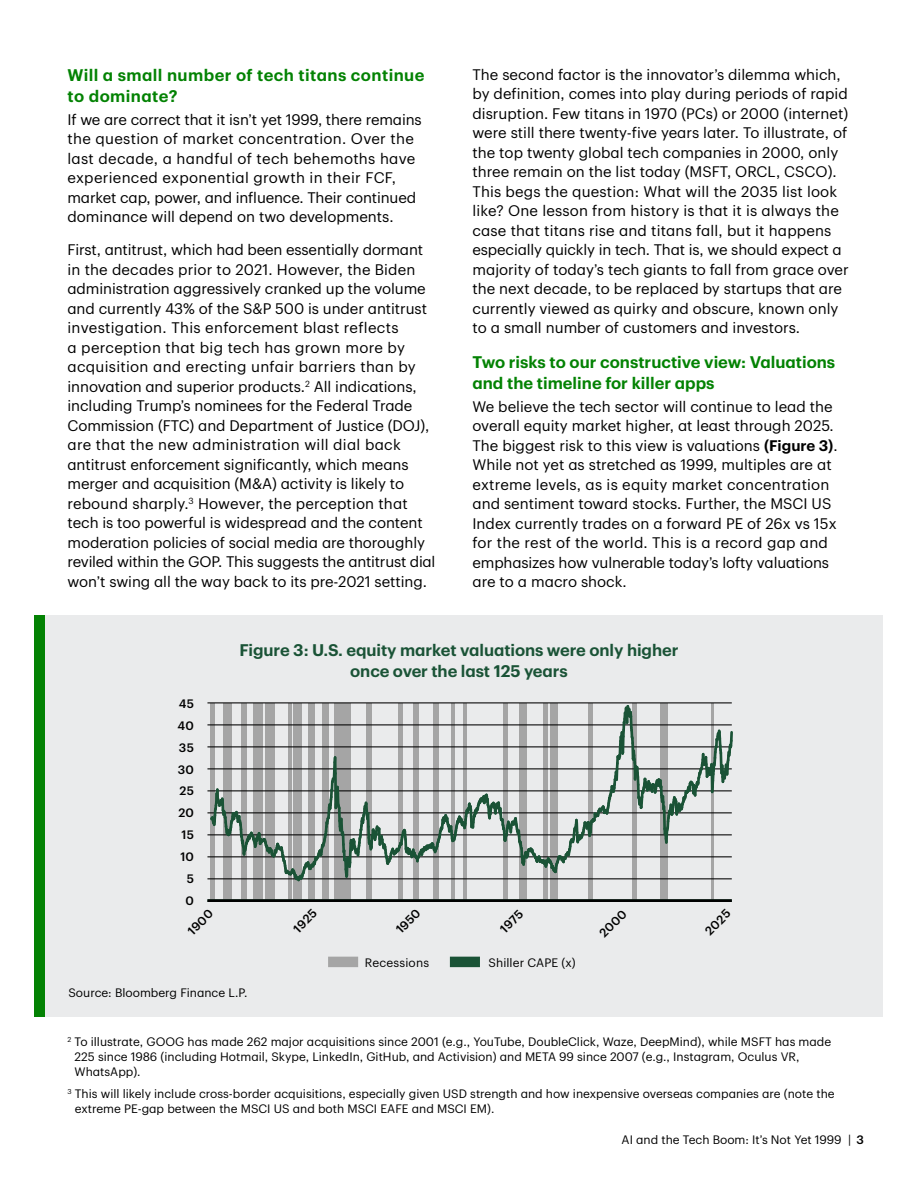
<style>
.page{position:relative;width:918px;height:1188px;background:#fff}
.page>*{position:absolute;margin:0;border:0;box-sizing:border-box;transform-origin:0 0}
.t1{font:600 16.5px/21px "TD Graphik";letter-spacing:-.005em;color:#1a5336;text-align:center}
.t2{font:600 16.5px "TD Graphik";color:#038203}
.t3{font:600 16.5px "TD Graphik";letter-spacing:.025em;color:#038203}
.t4{font:15px/19.5px "TD Graphik";color:#000}
.t5{font:15px/19.5px "TD Graphik";letter-spacing:.02em;color:#000}
.t6{font:12px/15px "TD Graphik";color:#000}
.t7{font:500 12px/21.9px "TD Graphik";letter-spacing:.02em;color:#000;text-align:right}
.s1{font-weight:600}
.s2{font-weight:500}
</style>
<div class="page">
<div style="left:34px;top:615px;width:848px;height:402px;background:#eaebec"></div>
<div style="left:333px;top:957px;width:20px;height:10px;background:#a5a5a5"></div>
<div style="left:455px;top:957px;width:20px;height:10px;background:#1a5336"></div>
<hr style="left:210px;top:703px;width:4px;height:198px;background:#a5a5a5">
<div style="left:223px;top:703px;width:8px;height:198px;background:#a5a5a5"></div>
<div style="left:242px;top:703px;width:5px;height:198px;background:#a5a5a5"></div>
<div style="left:254px;top:703px;width:9px;height:198px;background:#a5a5a5"></div>
<div style="left:265px;top:703px;width:10px;height:198px;background:#a5a5a5"></div>
<hr style="left:288px;top:703px;width:4px;height:198px;background:#a5a5a5">
<div style="left:294px;top:703px;width:8px;height:198px;background:#a5a5a5"></div>
<div style="left:308px;top:703px;width:7px;height:198px;background:#a5a5a5"></div>
<div style="left:322px;top:703px;width:7px;height:198px;background:#a5a5a5"></div>
<div style="left:334px;top:703px;width:16px;height:198px;background:#a5a5a5"></div>
<div style="left:366px;top:703px;width:6px;height:198px;background:#a5a5a5"></div>
<div style="left:398px;top:703px;width:5px;height:198px;background:#a5a5a5"></div>
<div style="left:414px;top:703px;width:5px;height:198px;background:#a5a5a5"></div>
<div style="left:433px;top:703px;width:5px;height:198px;background:#a5a5a5"></div>
<hr style="left:451px;top:703px;width:4px;height:198px;background:#a5a5a5">
<hr style="left:463px;top:703px;width:3px;height:198px;background:#a5a5a5">
<div style="left:503px;top:703px;width:5px;height:198px;background:#a5a5a5"></div>
<div style="left:519px;top:703px;width:7px;height:198px;background:#a5a5a5"></div>
<div style="left:543px;top:703px;width:5px;height:198px;background:#a5a5a5"></div>
<div style="left:551px;top:703px;width:7px;height:198px;background:#a5a5a5"></div>
<div style="left:588px;top:703px;width:5px;height:198px;background:#a5a5a5"></div>
<hr style="left:633px;top:703px;width:4px;height:198px;background:#a5a5a5">
<div style="left:661px;top:703px;width:7px;height:198px;background:#a5a5a5"></div>
<hr style="left:711px;top:703px;width:3px;height:198px;background:#a5a5a5">
<hr style="left:207px;top:899px;width:525px;height:3px;background:#000">
<hr style="left:207px;top:878px;width:525px;height:1px;background:#000">
<hr style="left:207px;top:857px;width:525px;height:1px;background:#000">
<hr style="left:207px;top:835px;width:525px;height:1px;background:#000">
<hr style="left:207px;top:813px;width:525px;height:1px;background:#000">
<hr style="left:207px;top:791px;width:525px;height:1px;background:#000">
<hr style="left:207px;top:769px;width:525px;height:1px;background:#000">
<hr style="left:207px;top:747px;width:525px;height:1px;background:#000">
<hr style="left:207px;top:725px;width:525px;height:1px;background:#000">
<hr style="left:207px;top:703px;width:525px;height:1px;background:#000">
<svg style="left:210px;top:706px;width:523px;height:174px"></svg>
<div style="left:34px;top:615px;width:10px;height:402px;background:#038203"></div>
<p class="t3" style="left:68px;top:62px;width:358px">Will a small number of tech titans continue</p>
<p class="t4" style="left:472px;top:63px;width:370px">The second factor is the innovator’s dilemma which,</p>
<p class="t3" style="left:68px;top:83px;width:112px">to dominate?</p>
<p class="t4" style="left:472px;top:83px;width:377px">by definition, comes into play during periods of rapid disruption. Few titans in 1970 (PCs) or 2000 (internet)</p>
<p class="t4" style="left:67px;top:109px;width:356px">If we are correct that it isn’t yet 1999, there remains</p>
<p class="t4" style="left:472px;top:122px;width:376px">were still there twenty-five years later. To illustrate, of</p>
<p class="t5" style="left:67px;top:128px;width:348px">the question of market concentration. Over the</p>
<p class="t4" style="left:472px;top:141px;width:367px">the top twenty global tech companies in 2000, only</p>
<p class="t5" style="left:67px;top:148px;width:349px">last decade, a handful of tech behemoths have</p>
<p class="t4" style="left:472px;top:161px;width:366px">three remain on the list today (MSFT, ORCL, CSCO).</p>
<p class="t4" style="left:67px;top:167px;width:350px">experienced exponential growth in their FCF, market cap, power, and influence. Their continued</p>
<p class="t4" style="left:472px;top:180px;width:368px">This begs the question: What will the 2035 list look like? One lesson from history is that it is always the</p>
<p class="t4" style="left:67px;top:206px;width:328px">dominance will depend on two developments.</p>
<p class="t4" style="left:472px;top:219px;width:360px">case that titans rise and titans fall, but it happens</p>
<p class="t4" style="left:67px;top:239px;width:357px">First, antitrust, which had been essentially dormant</p>
<p class="t4" style="left:472px;top:239px;width:371px">especially quickly in tech. That is, we should expect a</p>
<p class="t4" style="left:67px;top:259px;width:349px">in the decades prior to 2021. However, the Biden</p>
<p class="t4" style="left:472px;top:258px;width:378px">majority of today’s tech giants to fall from grace over</p>
<p class="t4" style="left:67px;top:278px;width:360px">administration aggressively cranked up the volume</p>
<p class="t4" style="left:472px;top:278px;width:371px">the next decade, to be replaced by startups that are</p>
<p class="t4" style="left:67px;top:298px;width:361px">and currently 43% of the S&amp;P 500 is under antitrust</p>
<p class="t4" style="left:472px;top:297px;width:367px">currently viewed as quirky and obscure, known only</p>
<p class="t5" style="left:67px;top:317px;width:333px">investigation. This enforcement blast reflects</p>
<p class="t4" style="left:472px;top:317px;width:329px">to a small number of customers and investors.</p>
<p class="t5" style="left:67px;top:337px;width:350px">a perception that big tech has grown more by acquisition and erecting unfair barriers than by</p>
<p class="t2" style="left:472px;top:349px;width:364px">Two risks to our constructive view: Valuations</p>
<p class="t4" style="left:68px;top:376px;width:351px">innovation and superior products.<sup>2</sup> All indications,</p>
<p class="t2" style="left:472px;top:370px;width:244px">and the timeline for killer apps</p>
<p class="t4" style="left:67px;top:395px;width:346px">including Trump’s nominees for the Federal Trade</p>
<p class="t4" style="left:472px;top:395px;width:362px">We believe the tech sector will continue to lead the</p>
<p class="t4" style="left:67px;top:415px;width:364px">Commission (FTC) and Department of Justice (DOJ),</p>
<p class="t4" style="left:472px;top:415px;width:363px">overall equity market higher, at least through 2025.</p>
<p class="t5" style="left:67px;top:434px;width:335px">are that the new administration will dial back</p>
<p class="t4" style="left:472px;top:434px;width:367px">The biggest risk to this view is valuations <span class="s1">(Figure 3)</span>.</p>
<p class="t4" style="left:67px;top:454px;width:343px">antitrust enforcement significantly, which means</p>
<p class="t4" style="left:472px;top:454px;width:361px">While not yet as stretched as 1999, multiples are at</p>
<p class="t4" style="left:67px;top:473px;width:338px">merger and acquisition (M&amp;A) activity is likely to</p>
<p class="t4" style="left:472px;top:473px;width:359px">extreme levels, as is equity market concentration</p>
<p class="t4" style="left:67px;top:493px;width:342px">rebound sharply.<sup>3</sup> However, the perception that</p>
<p class="t4" style="left:472px;top:493px;width:360px">and sentiment toward stocks. Further, the MSCI US</p>
<p class="t4" style="left:67px;top:512px;width:357px">tech is too powerful is widespread and the content</p>
<p class="t4" style="left:472px;top:512px;width:366px">Index currently trades on a forward PE of 26x vs 15x</p>
<p class="t4" style="left:67px;top:532px;width:359px">moderation policies of social media are thoroughly</p>
<p class="t4" style="left:472px;top:532px;width:357px">for the rest of the world. This is a record gap and</p>
<p class="t4" style="left:67px;top:551px;width:369px">reviled within the GOP. This suggests the antitrust dial</p>
<p class="t4" style="left:472px;top:551px;width:358px">emphasizes how vulnerable today’s lofty valuations</p>
<p class="t4" style="left:67px;top:571px;width:361px">won’t swing all the way back to its pre-2021 setting.</p>
<p class="t4" style="left:472px;top:571px;width:156px">are to a macro shock.</p>
<p class="t7" style="left:178px;top:692px;width:18px">45<br>40<br>35<br>30<br>25<br>20<br>15<br>10<br>5<br>0</p>
<p class="t1" style="left:240px;top:638px;width:440px">Figure 3: U.S. equity market valuations were only higher once over the last 125 years</p>
<p class="t7" style="left:181px;top:924px;width:32px;rotate:-45deg">1900</p>
<p class="t7" style="left:287px;top:922px;width:29px;rotate:-45deg">1925</p>
<p class="t7" style="left:390px;top:923px;width:30px;rotate:-45deg">1950</p>
<p class="t7" style="left:494px;top:922px;width:28px;rotate:-45deg">1975</p>
<p class="t7" style="left:593px;top:926px;width:34px;rotate:-45deg">2000</p>
<p class="t7" style="left:699px;top:924px;width:32px;rotate:-45deg">2025</p>
<p class="t6" style="left:68px;top:984px;width:181px">Source: Bloomberg Finance L.P.</p>
<p class="t6" style="left:365px;top:954px;width:66px">Recessions</p>
<p class="t6" style="left:488px;top:954px;width:89px">Shiller CAPE (x)</p>
<p class="t6" style="left:75px;top:1034px;width:758px;text-indent:-7px"><sup>2</sup> To illustrate, GOOG has made 262 major acquisitions since 2001 (e.g., YouTube, DoubleClick, Waze, DeepMind), while MSFT has made<br>225 since 1986 (including Hotmail, Skype, LinkedIn, GitHub, and Activision) and META 99 since 2007 (e.g., Instagram, Oculus VR,<br>WhatsApp).</p>
<p class="t6" style="left:75px;top:1085px;width:761px;text-indent:-7px"><sup>3</sup> This will likely include cross-border acquisitions, especially given USD strength and how inexpensive overseas companies are (note the extreme PE-gap between the MSCI US and both MSCI EAFE and MSCI EM).</p>
<p class="t6" style="left:622px;top:1131px;width:244px">AI and the Tech Boom: It’s Not Yet 1999 | <span class="s2">3</span></p>
</div>
